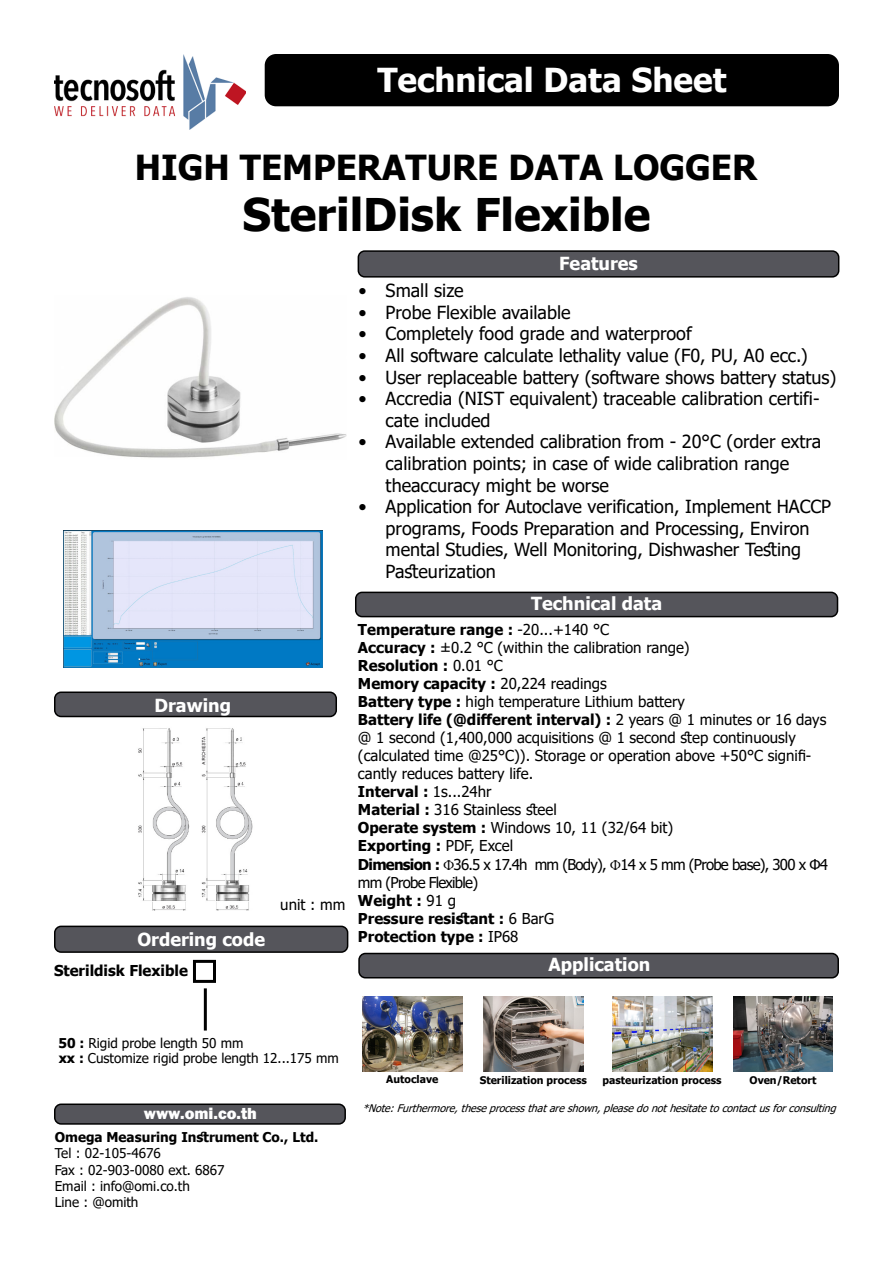
<style>
.page{position:relative;width:893px;height:1263px;background:#fff}
.page>*{position:absolute;margin:0;border:0;box-sizing:border-box;transform-origin:0 0}
.t1{font:700 45px "Tahoma";color:#000}
.t2{font:700 34.5px "Tahoma";color:#000}
.t3{font:700 33px "Tahoma";color:#fff}
.t4{font:18px/21.6px "Tahoma";color:#000}
.t5{font:700 18px "Tahoma";color:#fff}
.t6{font:800 16.5px "Franklin Gothic";color:#fff}
.t7{font:15px/18px "Tahoma";color:#000}
.t8{font:700 15px "Tahoma";color:#000}
.t9{font:15px/18px "Tahoma";letter-spacing:-.05em;color:#000}
.t10{font:13.5px "Tahoma";color:#000}
.t11{font:700 13.5px "Tahoma";color:#000}
.t12{font:italic 10.5px "Tahoma";color:#000}
.t13{font:700 10.5px "Tahoma";color:#000}
.s1{font-weight:400}
.s2{font-weight:700}
.s3{font-family:"Minion Pro"}
</style>
<div class="page">
<div style="left:265px;top:54px;width:574px;height:52px;background:#000;border-radius:11px"></div>
<div style="left:356px;top:592px;width:481px;height:25px;background:#55555b;border-radius:6px"></div>
<div style="left:355px;top:592px;width:483px;height:25px;border:2px solid #000;border-radius:6px"></div>
<div style="left:358px;top:251px;width:481px;height:26px;background:#55555b;border-radius:6px"></div>
<div style="left:358px;top:250px;width:481px;height:28px;border:2px solid #000;border-radius:6px"></div>
<img style="left:54px;top:54px;width:192px;height:75px">
<div style="left:55px;top:926px;width:293px;height:26px;background:#55555b;border-radius:6px"></div>
<div style="left:54px;top:926px;width:294px;height:27px;border:2px solid #000;border-radius:6px"></div>
<div style="left:193px;top:960px;width:23px;height:23px;border:3px solid #000"></div>
<hr style="left:204px;top:988px;width:3px;height:42px;background:#000">
<div style="left:55px;top:692px;width:281px;height:24px;background:#55555b;border-radius:6px"></div>
<div style="left:54px;top:691px;width:283px;height:26px;border:2px solid #000;border-radius:6px"></div>
<img style="left:54px;top:297px;width:292px;height:161px">
<img style="left:138px;top:728px;width:115px;height:183px">
<div style="left:55px;top:1104px;width:290px;height:20px;background:#55555b;border-radius:6px"></div>
<div style="left:54px;top:1103px;width:292px;height:22px;border:2px solid #000;border-radius:6px"></div>
<img style="left:63px;top:531px;width:259px;height:137px">
<img style="left:362px;top:996px;width:100px;height:75px">
<div style="left:359px;top:953px;width:479px;height:25px;background:#55555b;border-radius:6px"></div>
<div style="left:358px;top:953px;width:481px;height:25px;border:2px solid #000;border-radius:6px"></div>
<img style="left:483px;top:997px;width:100px;height:75px">
<img style="left:612px;top:996px;width:100px;height:75px">
<img style="left:733px;top:996px;width:100px;height:75px">
<p class="t3" style="left:377px;top:57px;width:351px">Technical Data Sheet</p>
<p class="t2" style="left:135px;top:144px;width:624px">HIGH TEMPERATURE DATA LOGGER</p>
<p class="t1" style="left:243px;top:183px;width:409px">SterilDisk Flexible</p>
<p class="t5" style="left:559px;top:251px;width:80px">Features</p>
<p class="t4" style="left:359px;top:281px;width:107px">• Small size</p>
<p class="t4" style="left:359px;top:302px;width:213px">• Probe Flexible available</p>
<p class="t4" style="left:359px;top:324px;width:335px">• Completely food grade and waterproof</p>
<p class="t4" style="left:359px;top:346px;width:450px">• All software calculate lethality value (F0, PU, A0 ecc.)</p>
<p class="t4" style="left:359px;top:367px;width:479px">• User replaceable battery (software shows battery status)</p>
<p class="t4" style="left:386px;top:389px;width:435px;text-indent:-27px">• Accredia (NIST equivalent) traceable calibration certifi&shy;cate included</p>
<p class="t4" style="left:386px;top:432px;width:437px;text-indent:-27px">• Available extended calibration from - 20°C (order extra calibration points; in case of wide calibration range theaccuracy might be worse</p>
<p class="t4" style="left:386px;top:497px;width:447px;text-indent:-27px">• Application for Autoclave verification, Implement HACCP programs, Foods Preparation and Processing, Environ mental Studies, Well Monitoring, Dishwasher Testing Pasteurization</p>
<p class="t5" style="left:154px;top:692px;width:78px">Drawing</p>
<p class="t5" style="left:137px;top:927px;width:129px">Ordering code</p>
<p class="t8" style="left:54px;top:960px;width:136px">Sterildisk Flexible</p>
<p class="t7" style="left:280px;top:896px;width:67px">unit : mm</p>
<p class="t5" style="left:531px;top:591px;width:133px">Technical data</p>
<p class="t8" style="left:358px;top:619px;width:253px">Temperature range : <span class="s1">-20...+140 °C</span></p>
<p class="t7" style="left:358px;top:640px;width:333px"><span class="s2">Accuracy :</span> ±0.2 °C (within the calibration range)</p>
<p class="t8" style="left:358px;top:655px;width:146px">Resolution : <span class="s1">0.01 °C</span></p>
<p class="t7" style="left:358px;top:676px;width:328px"><span class="s2">Memory capacity :</span> 20,224 readings<br><span class="s2">Battery type :</span> high temperature Lithium battery</p>
<p class="t7" style="left:358px;top:712px;width:470px"><span class="s2">Battery life (@different interval) :</span> 2 years @ 1 minutes or 16 days @ 1 second (1,400,000 acquisitions @ 1 second step continuously (calculated time @25°C)). Storage or operation above +50°C signifi&shy;cantly reduces battery life.</p>
<p class="t8" style="left:358px;top:781px;width:135px">Interval : <span class="s1">1s...24hr</span></p>
<p class="t7" style="left:358px;top:802px;width:200px"><span class="s2">Material :</span> 316 Stainless steel</p>
<p class="t7" style="left:358px;top:820px;width:317px"><span class="s2">Operate system :</span> Windows 10, 11 (32/64 bit)</p>
<p class="t8" style="left:358px;top:835px;width:157px">Exporting : <span class="s1">PDF, Excel</span></p>
<p class="t9" style="left:358px;top:856px;width:472px"><span class="s2">Dimension :</span> <span class="s3">Φ</span>36.5 x 17.4h mm (Body), <span class="s3">Φ</span>14 x 5 mm (Probe base), 300 x Φ4 mm (Probe Flexible)</p>
<p class="t8" style="left:358px;top:889px;width:100px">Weight : <span class="s1">91 g</span></p>
<p class="t8" style="left:358px;top:907px;width:198px">Pressure resistant : <span class="s1">6 BarG</span></p>
<p class="t8" style="left:358px;top:925px;width:162px">Protection type : <span class="s1">IP68</span></p>
<p class="t5" style="left:549px;top:952px;width:103px">Application</p>
<p class="t10" style="left:58px;top:1034px;width:186px"><span class="s2">50 :</span> Rigid probe length 50 mm</p>
<p class="t10" style="left:59px;top:1049px;width:282px"><span class="s2">xx :</span> Customize rigid probe length 12...175 mm</p>
<p class="t6" style="left:144px;top:1102px;width:115px">www.omi.co.th</p>
<p class="t11" style="left:55px;top:1128px;width:265px">Omega Measuring Instrument Co., Ltd.</p>
<p class="t10" style="left:55px;top:1144px;width:108px">Tel : 02-105-4676</p>
<p class="t10" style="left:55px;top:1160px;width:171px">Fax : 02-903-0080 ext. 6867</p>
<p class="t10" style="left:55px;top:1177px;width:137px">Email : info@omi.co.th</p>
<p class="t10" style="left:55px;top:1193px;width:85px">Line : @omith</p>
<p class="t13" style="left:386px;top:1071px;width:54px">Autoclave</p>
<p class="t13" style="left:480px;top:1073px;width:109px">Sterilization process</p>
<p class="t13" style="left:602px;top:1073px;width:121px">pasteurization process</p>
<p class="t13" style="left:750px;top:1073px;width:68px">Oven/Retort</p>
<p class="t12" style="left:362px;top:1101px;width:479px">*Note:Furthermore,theseprocessthatareshown,pleasedonothesitatetocontactusforconsulting</p>
</div>
